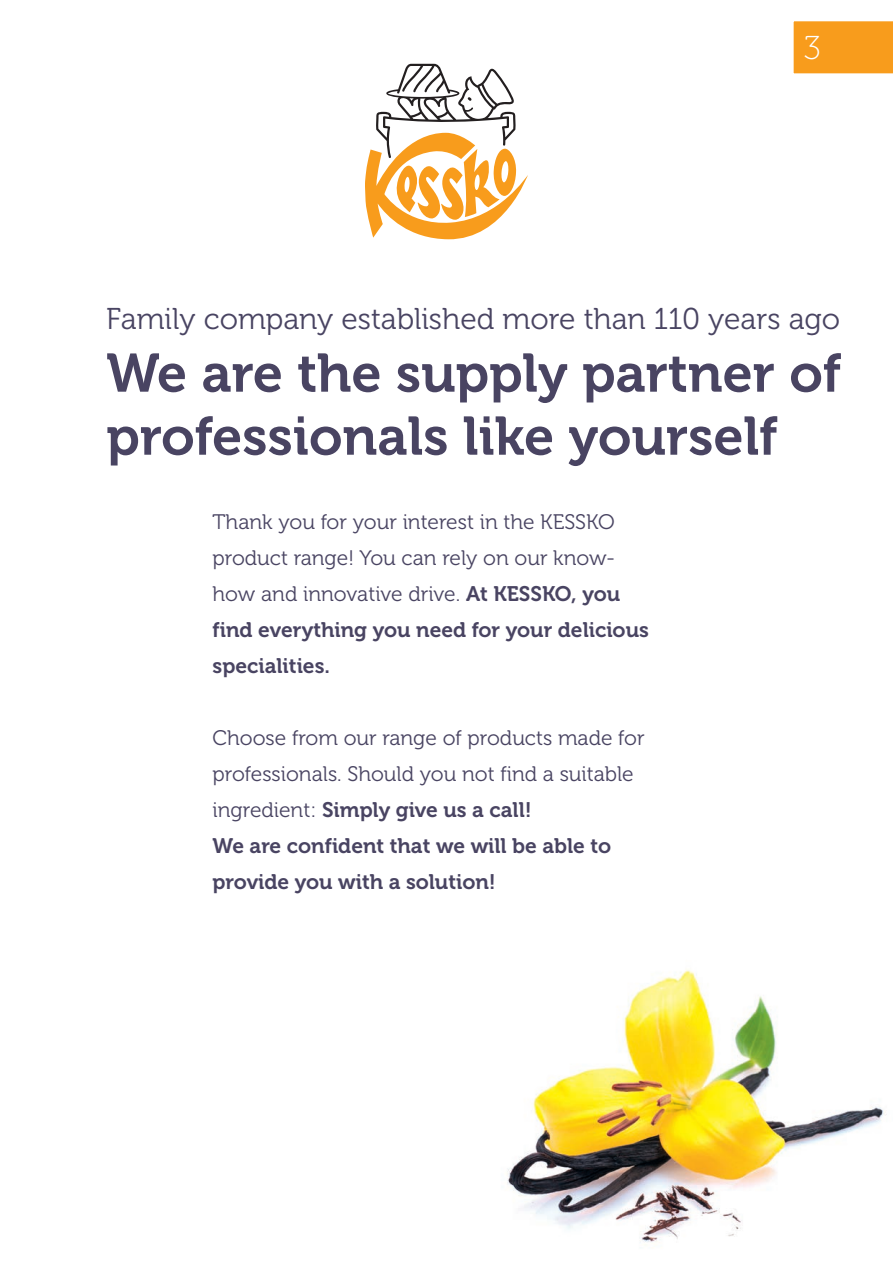
<style>
.page{position:relative;width:893px;height:1263px;background:#fff}
.page>*{position:absolute;margin:0;border:0;box-sizing:border-box;transform-origin:0 0}
.t1{font:54px/63px "Museo 700";color:#494462}
.t2{font:33px "Museo 100";color:#fff}
.t3{font:30px "Museo 300";color:#494462}
.t4{font:21px/36px "Museo 300";color:#494462}
.t5{font:21px/36px "Museo 700";color:#494462}
.s1{font-family:"Museo 700"}
.s2{font-family:"Museo 300"}
</style>
<div class="page">
<img style="left:507px;top:969px;width:380px;height:273px">
<div style="left:793px;top:21px;width:100px;height:53px;background:#f89c1c"></div>
<svg style="left:365px;top:64px;width:163px;height:175px"></svg>
<h2 class="t2" style="left:804px;top:30px;width:18px">3</h2>
<h3 class="t3" style="left:106px;top:302px;width:735px">Family company established more than 110 years ago</h3>
<h1 class="t1" style="left:106px;top:342px;width:737px">We are the supply partner of professionals like yourself</h1>
<p class="t4" style="left:213px;top:504px;width:409px">Thank you for your interest in the KESSKO product range! You can rely on our know&shy;how and innovative drive. <span class="s1">At KESSKO, you</span></p>
<p class="t5" style="left:213px;top:612px;width:438px">find everything you need for your delicious specialities.</p>
<p class="t4" style="left:213px;top:720px;width:434px">Choose from our range of products made for professionals. Should you not find a suitable</p>
<p class="t5" style="left:213px;top:792px;width:400px"><span class="s2">ingredient:</span> Simply give us a call!<br>We are confident that we will be able to provide you with a solution!</p>
</div>
